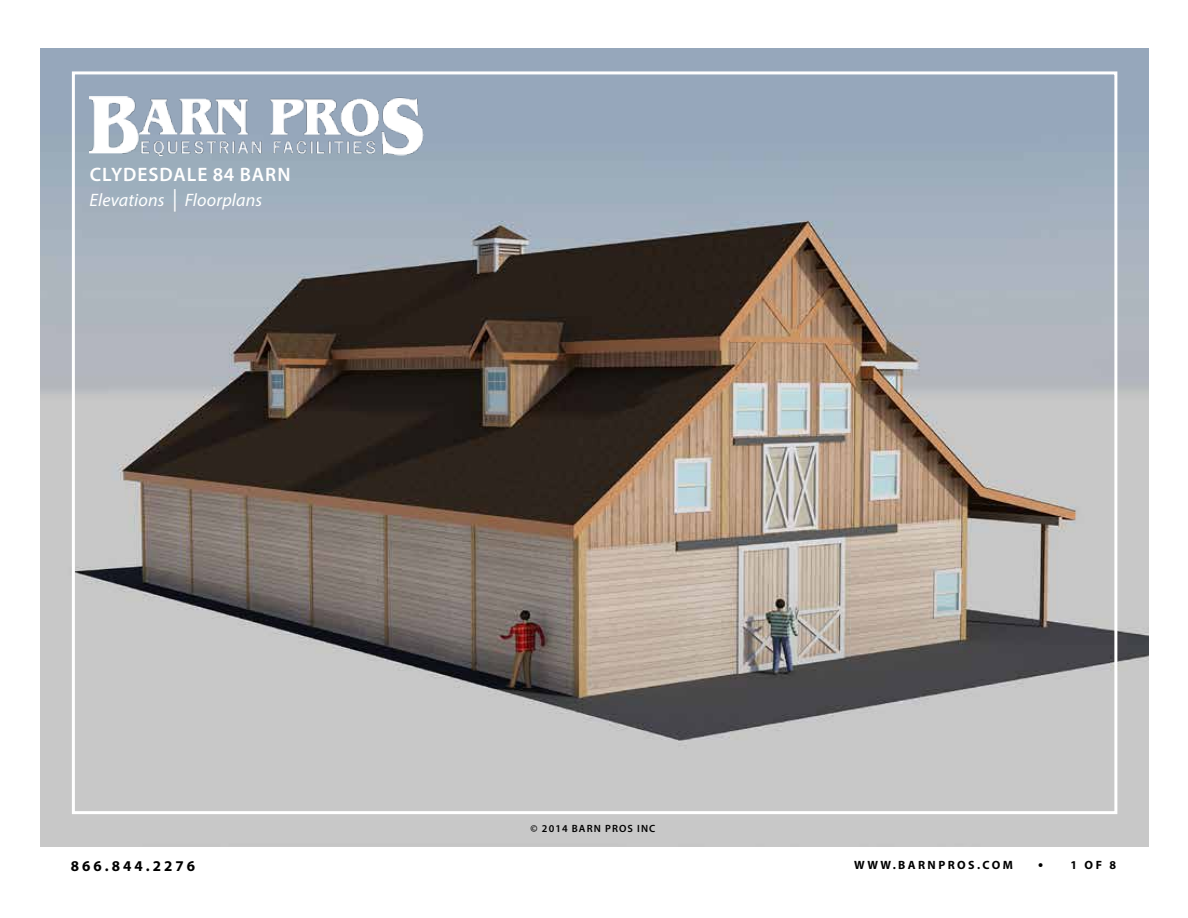
<style>
.page{position:relative;width:1188px;height:918px;background:#fff}
.page>*{position:absolute;margin:0;border:0;box-sizing:border-box;transform-origin:0 0}
.t1{font:600 19.5px "Myriad Pro";letter-spacing:.05em;color:#fff}
.t2{font:italic 18px "Myriad Pro";letter-spacing:.01em;color:#fff}
.t3{font:700 15px "Myriad Pro";letter-spacing:.2em;color:#000}
.t4{font:700 12px "Myriad Pro";letter-spacing:.2em;color:#000}
.t5{font:600 10.5px "Myriad Pro";letter-spacing:.1em;color:#000}
.s1{font-size:22.5px}
.s2{font-size:15px}
</style>
<div class="page">
<img style="left:40px;top:48px;width:1109px;height:798px">
<img style="left:89px;top:97px;width:335px;height:58px">
<h1 class="t1" style="left:90px;top:162px;width:176px">CLYDESDALE 84 BARN</h1>
<h2 class="t2" style="left:90px;top:189px;width:174px">Elevations <span class="s1">|</span> Floorplans</h2>
<p class="t3" style="left:71px;top:856px;width:126px">866.844.2276</p>
<p class="t5" style="left:531px;top:822px;width:126px">© 2014 BARN PROS INC</p>
<p class="t4" style="left:854px;top:857px;width:160px">WWW.BARNPROS.COM</p>
<p class="t4" style="left:1038px;top:857px;width:79px"><span class="s2">•</span> 1 o f 8</p>
</div>
